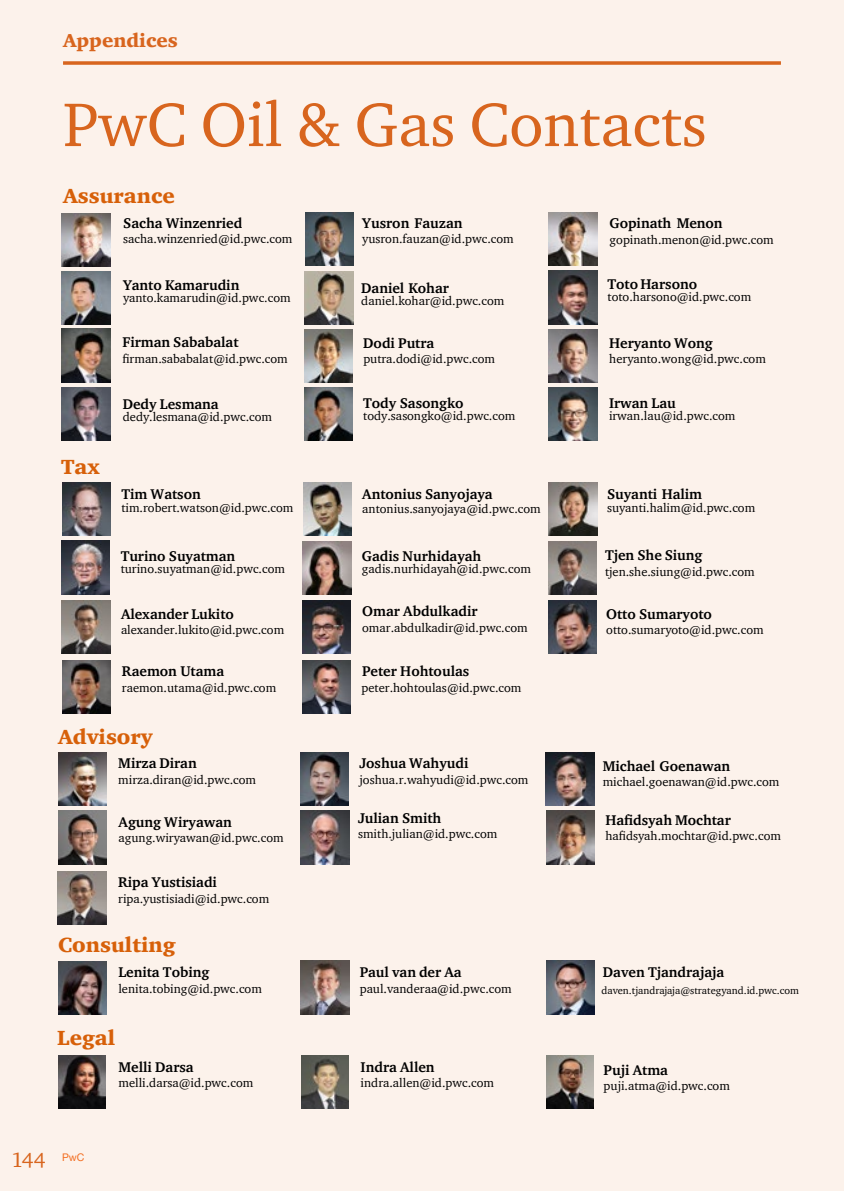
<style>
.page{position:relative;width:844px;height:1191px;background:#fff}
.page>*{position:absolute;margin:0;border:0;box-sizing:border-box;transform-origin:0 0}
.t1{font:63px "ITC Charter Com";color:#d8651e}
.t2{font:900 21px "ITC Charter Com";color:#d76009}
.t3{font:21px "ITC Charter Com";color:#d8651e}
.t4{font:900 19.25px "ITC Charter Com";color:#d8651e}
.t5{font:700 14.35px "ITC Charter Com";color:#000}
.t6{font:12.6px "ITC Charter Com";color:#000}
.t7{font:10.5px "ITC Charter Com";color:#000}
</style>
<div class="page">
<div style="left:0;top:0;width:843px;height:1191px;background:#fcf2eb"></div>
<svg style="left:63px;top:61px;width:717px;height:4px;background:#dc7636"></svg>
<img style="left:58px;top:811px;width:49px;height:53px">
<img style="left:301px;top:1055px;width:47px;height:53px">
<img style="left:305px;top:271px;width:48px;height:53px">
<img style="left:305px;top:212px;width:49px;height:54px">
<img style="left:62px;top:213px;width:48px;height:53px">
<img style="left:62px;top:271px;width:48px;height:53px">
<img style="left:304px;top:329px;width:48px;height:53px">
<img style="left:62px;top:329px;width:48px;height:53px">
<img style="left:62px;top:387px;width:48px;height:53px">
<img style="left:548px;top:329px;width:49px;height:53px">
<img style="left:548px;top:213px;width:49px;height:53px">
<img style="left:548px;top:271px;width:49px;height:53px">
<img style="left:548px;top:387px;width:49px;height:53px">
<img style="left:304px;top:387px;width:48px;height:53px">
<img style="left:62px;top:482px;width:48px;height:53px">
<img style="left:61px;top:600px;width:49px;height:54px">
<img style="left:302px;top:541px;width:49px;height:54px">
<img style="left:548px;top:600px;width:48px;height:54px">
<img style="left:548px;top:483px;width:49px;height:53px">
<img style="left:61px;top:541px;width:49px;height:53px">
<img style="left:548px;top:541px;width:48px;height:53px">
<img style="left:62px;top:660px;width:49px;height:53px">
<img style="left:58px;top:752px;width:49px;height:54px">
<img style="left:546px;top:811px;width:48px;height:53px">
<img style="left:546px;top:752px;width:48px;height:54px">
<img style="left:300px;top:752px;width:49px;height:54px">
<img style="left:58px;top:871px;width:48px;height:53px">
<img style="left:58px;top:961px;width:49px;height:53px">
<img style="left:300px;top:961px;width:49px;height:53px">
<img style="left:546px;top:961px;width:48px;height:53px">
<img style="left:58px;top:1055px;width:48px;height:53px">
<img style="left:300px;top:811px;width:49px;height:53px">
<img style="left:303px;top:482px;width:48px;height:54px">
<img style="left:302px;top:600px;width:48px;height:54px">
<img style="left:546px;top:1055px;width:47px;height:53px">
<img style="left:302px;top:660px;width:49px;height:53px">
<h3 class="t4" style="left:63px;top:28px;width:116px">Appendices</h3>
<h1 class="t1" style="left:63px;top:86px;width:645px">PwC Oil &amp; Gas Contacts</h1>
<h2 class="t2" style="left:63px;top:183px;width:113px">Assurance</h2>
<p class="t5" style="left:123px;top:214px;width:120px">Sacha Winzenried</p>
<p class="t6" style="left:123px;top:231px;width:171px">sacha.winzenried@id.pwc.com</p>
<p class="t5" style="left:123px;top:277px;width:118px">Yanto Kamarudin</p>
<p class="t6" style="left:123px;top:290px;width:169px">yanto.kamarudin@id.pwc.com</p>
<p class="t5" style="left:122px;top:333px;width:117px">Firman Sababalat</p>
<p class="t6" style="left:122px;top:350px;width:167px">firman.sababalat@id.pwc.com</p>
<h2 class="t2" style="left:61px;top:453px;width:40px">Tax</h2>
<p class="t5" style="left:123px;top:395px;width:97px">Dedy Lesmana</p>
<p class="t6" style="left:123px;top:408px;width:151px">dedy.lesmana@id.pwc.com</p>
<p class="t5" style="left:121px;top:485px;width:81px">Tim Watson</p>
<p class="t6" style="left:121px;top:500px;width:174px">tim.robert.watson@id.pwc.com</p>
<p class="t5" style="left:121px;top:547px;width:116px">Turino Suyatman</p>
<p class="t6" style="left:121px;top:561px;width:166px">turino.suyatman@id.pwc.com</p>
<p class="t5" style="left:121px;top:605px;width:114px">Alexander Lukito</p>
<p class="t6" style="left:121px;top:622px;width:165px">alexander.lukito@id.pwc.com</p>
<p class="t5" style="left:122px;top:662px;width:104px">Raemon Utama</p>
<p class="t6" style="left:122px;top:680px;width:156px">raemon.utama@id.pwc.com</p>
<h2 class="t2" style="left:58px;top:724px;width:96px">Advisory</h2>
<p class="t5" style="left:118px;top:754px;width:80px">Mirza Diran</p>
<p class="t6" style="left:118px;top:771px;width:139px">mirza.diran@id.pwc.com</p>
<p class="t5" style="left:118px;top:813px;width:115px">Agung Wiryawan</p>
<p class="t6" style="left:118px;top:830px;width:167px">agung.wiryawan@id.pwc.com</p>
<p class="t5" style="left:118px;top:873px;width:100px">Ripa Yustisiadi</p>
<p class="t6" style="left:118px;top:891px;width:152px">ripa.yustisiadi@id.pwc.com</p>
<h2 class="t2" style="left:58px;top:931px;width:119px">Consulting</h2>
<p class="t5" style="left:118px;top:963px;width:92px">Lenita Tobing</p>
<p class="t6" style="left:118px;top:980px;width:145px">lenita.tobing@id.pwc.com</p>
<h2 class="t2" style="left:57px;top:1025px;width:60px">Legal</h2>
<h2 class="t3" style="left:12px;top:1146px;width:74px">144 <sup>PwC</sup></h2>
<p class="t5" style="left:118px;top:1057px;width:77px">Melli Darsa</p>
<p class="t6" style="left:118px;top:1075px;width:136px">melli.darsa@id.pwc.com</p>
<p class="t5" style="left:362px;top:214px;width:102px">Yusron Fauzan</p>
<p class="t6" style="left:362px;top:231px;width:153px">yusron.fauzan@id.pwc.com</p>
<p class="t5" style="left:609px;top:214px;width:114px">Gopinath Menon</p>
<p class="t6" style="left:609px;top:232px;width:166px">gopinath.menon@id.pwc.com</p>
<p class="t5" style="left:361px;top:279px;width:89px">Daniel Kohar</p>
<p class="t6" style="left:361px;top:293px;width:144px">daniel.kohar@id.pwc.com</p>
<p class="t5" style="left:363px;top:334px;width:72px">Dodi Putra</p>
<p class="t6" style="left:363px;top:351px;width:133px">putra.dodi@id.pwc.com</p>
<p class="t5" style="left:607px;top:275px;width:91px">Toto Harsono</p>
<p class="t6" style="left:607px;top:289px;width:145px">toto.harsono@id.pwc.com</p>
<p class="t5" style="left:609px;top:334px;width:105px">Heryanto Wong</p>
<p class="t6" style="left:609px;top:351px;width:158px">heryanto.wong@id.pwc.com</p>
<p class="t5" style="left:363px;top:394px;width:102px">Tody Sasongko</p>
<p class="t6" style="left:363px;top:407px;width:154px">tody.sasongko@id.pwc.com</p>
<p class="t5" style="left:609px;top:394px;width:68px">Irwan Lau</p>
<p class="t6" style="left:609px;top:407px;width:128px">irwan.lau@id.pwc.com</p>
<p class="t5" style="left:362px;top:485px;width:132px">Antonius Sanyojaya</p>
<p class="t6" style="left:362px;top:500px;width:180px">antonius.sanyojaya@id.pwc.com</p>
<p class="t5" style="left:607px;top:485px;width:96px">Suyanti Halim</p>
<p class="t6" style="left:607px;top:500px;width:150px">suyanti.halim@id.pwc.com</p>
<p class="t5" style="left:362px;top:547px;width:121px">Gadis Nurhidayah</p>
<p class="t6" style="left:362px;top:561px;width:170px">gadis.nurhidayah@id.pwc.com</p>
<p class="t5" style="left:605px;top:546px;width:99px">Tjen She Siung</p>
<p class="t6" style="left:605px;top:563px;width:151px">tjen.she.siung@id.pwc.com</p>
<p class="t5" style="left:362px;top:602px;width:117px">Omar Abdulkadir</p>
<p class="t6" style="left:362px;top:620px;width:167px">omar.abdulkadir@id.pwc.com</p>
<p class="t5" style="left:606px;top:605px;width:107px">Otto Sumaryoto</p>
<p class="t6" style="left:606px;top:622px;width:159px">otto.sumaryoto@id.pwc.com</p>
<p class="t5" style="left:362px;top:662px;width:109px">Peter Hohtoulas</p>
<p class="t6" style="left:361px;top:680px;width:161px">peter.hohtoulas@id.pwc.com</p>
<p class="t5" style="left:359px;top:754px;width:110px">Joshua Wahyudi</p>
<p class="t6" style="left:359px;top:771px;width:170px">joshua.r.wahyudi@id.pwc.com</p>
<p class="t5" style="left:358px;top:809px;width:85px">Julian Smith</p>
<p class="t6" style="left:358px;top:826px;width:141px">smith.julian@id.pwc.com</p>
<p class="t5" style="left:602px;top:756px;width:129px">Michael Goenawan</p>
<p class="t6" style="left:602px;top:774px;width:178px">michael.goenawan@id.pwc.com</p>
<p class="t5" style="left:605px;top:811px;width:127px">Hafidsyah Mochtar</p>
<p class="t6" style="left:605px;top:828px;width:177px">hafidsyah.mochtar@id.pwc.com</p>
<p class="t5" style="left:359px;top:963px;width:103px">Paul van der Aa</p>
<p class="t6" style="left:359px;top:980px;width:153px">paul.vanderaa@id.pwc.com</p>
<p class="t5" style="left:602px;top:963px;width:123px">Daven Tjandrajaja</p>
<p class="t7" style="left:601px;top:984px;width:199px">daven.tjandrajaja@strategyand.id.pwc.com</p>
<p class="t5" style="left:360px;top:1057px;width:75px">Indra Allen</p>
<p class="t6" style="left:360px;top:1075px;width:135px">indra.allen@id.pwc.com</p>
<p class="t5" style="left:603px;top:1060px;width:66px">Puji Atma</p>
<p class="t6" style="left:603px;top:1078px;width:128px">puji.atma@id.pwc.com</p>
</div>
